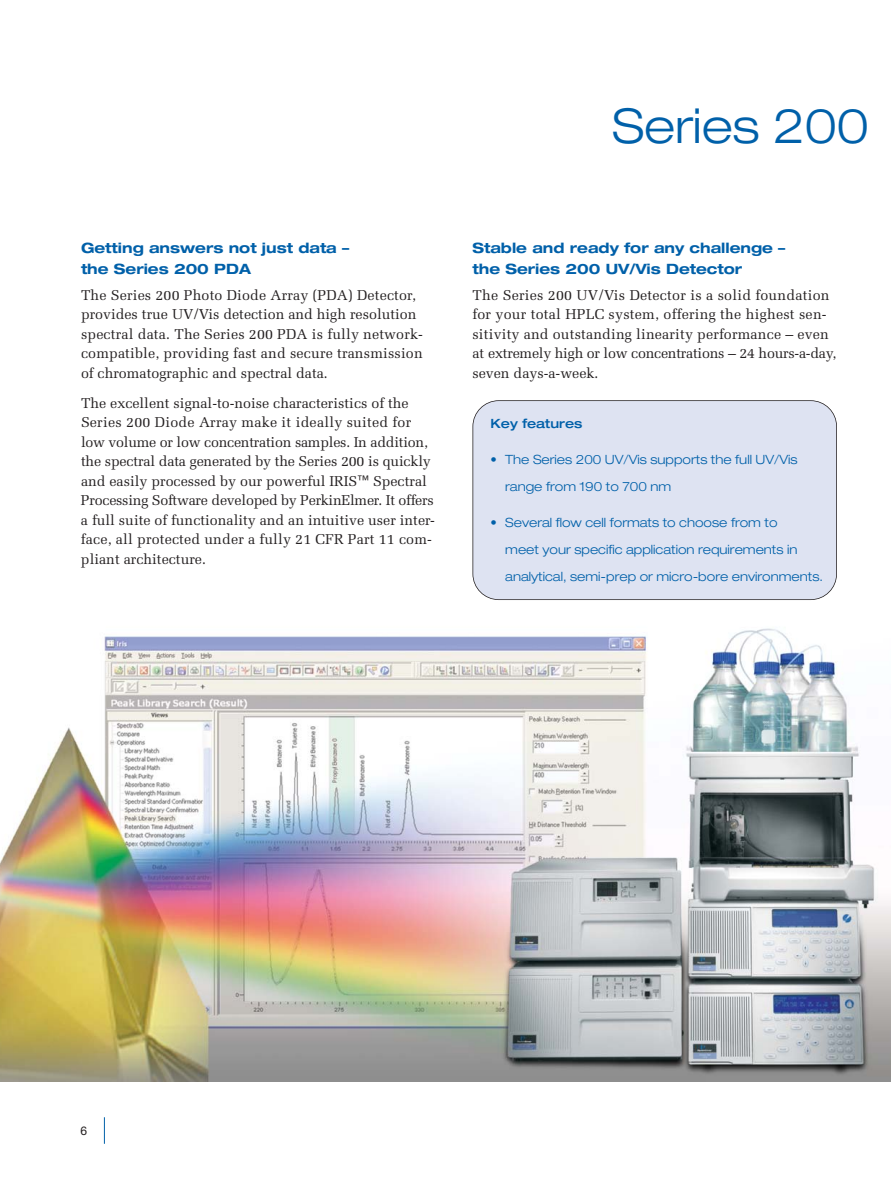
<style>
.page{position:relative;width:891px;height:1188px;background:#fff}
.page>*{position:absolute;margin:0;border:0;box-sizing:border-box;transform-origin:0 0}
.t1{font:300 expanded 48px "Helvetica Neue";color:#0060a9}
.t2{font:14.25px/19.5px "Melior";color:#231f20}
.t3{font:700 expanded 14.25px/21px "Helvetica Neue";color:#0060a9}
.t4{font:300 expanded 12.75px/27px "Helvetica Neue";color:#0060a9}
.t5{font:500 expanded 12.75px "Helvetica Neue";color:#0060a9}
.t6{font:12px "Helvetica Neue";color:#231f20}
.s1{font-family:"Helvetica Neue";font-size:12px}
</style>
<div class="page">
<img style="left:0;top:628px;width:891px;height:454px">
<svg style="left:104px;top:1117px;width:1px;height:27px"></svg>
<div style="left:473px;top:401px;width:364px;height:199px;background:#dee3f2;border-radius:26px"></div>
<div style="left:472px;top:400px;width:365px;height:200px;border:2px solid #231f20;border-radius:26px"></div>
<h1 class="t1" style="left:612px;top:108px;width:259px">Series 200</h1>
<p class="t3" style="left:81px;top:239px;width:270px">Getting answers not just data – the Series 200 PDA</p>
<p class="t2" style="left:81px;top:287px;width:343px">The Series 200 Photo Diode Array (PDA) Detector, provides true UV/Vis detection and high resolution spectral data. The Series 200 PDA is fully network&shy;compatible, providing fast and secure transmission of chromatographic and spectral data.</p>
<p class="t2" style="left:81px;top:395px;width:355px">The excellent signal-to-noise characteristics of the Series 200 Diode Array make it ideally suited for low volume or low concentration samples. In addition, the spectral data generated by the Series 200 is quickly and easily processed by our powerful IRIS<span class="s1">™</span> Spectral Processing Software developed by PerkinElmer. It offers a full suite of functionality and an intuitive user inter&shy;face, all protected under a fully 21 CFR Part 11 com&shy;pliant architecture.</p>
<p class="t3" style="left:473px;top:239px;width:314px">Stable and ready for any challenge – the Series 200 UV/Vis Detector</p>
<p class="t2" style="left:473px;top:287px;width:365px">The Series 200 UV/Vis Detector is a solid foundation for your total HPLC system, offering the highest sen&shy;sitivity and outstanding linearity performance – even at extremely high or low concentrations – 24 hours-a-day, seven days-a-week.</p>
<p class="t5" style="left:491px;top:419px;width:94px">Key features</p>
<p class="t4" style="left:505px;top:447px;width:294px;text-indent:-15px">• The Series 200 UV/Vis supports the full UV/Vis range from 190 to 700 nm</p>
<p class="t4" style="left:505px;top:510px;width:319px;text-indent:-15px">• Several flow cell formats to choose from to<br>meet your specific application requirements in analytical, semi-prep or micro-bore environments.</p>
<p class="t6" style="left:80px;top:1126px;width:8px">6</p>
</div>
